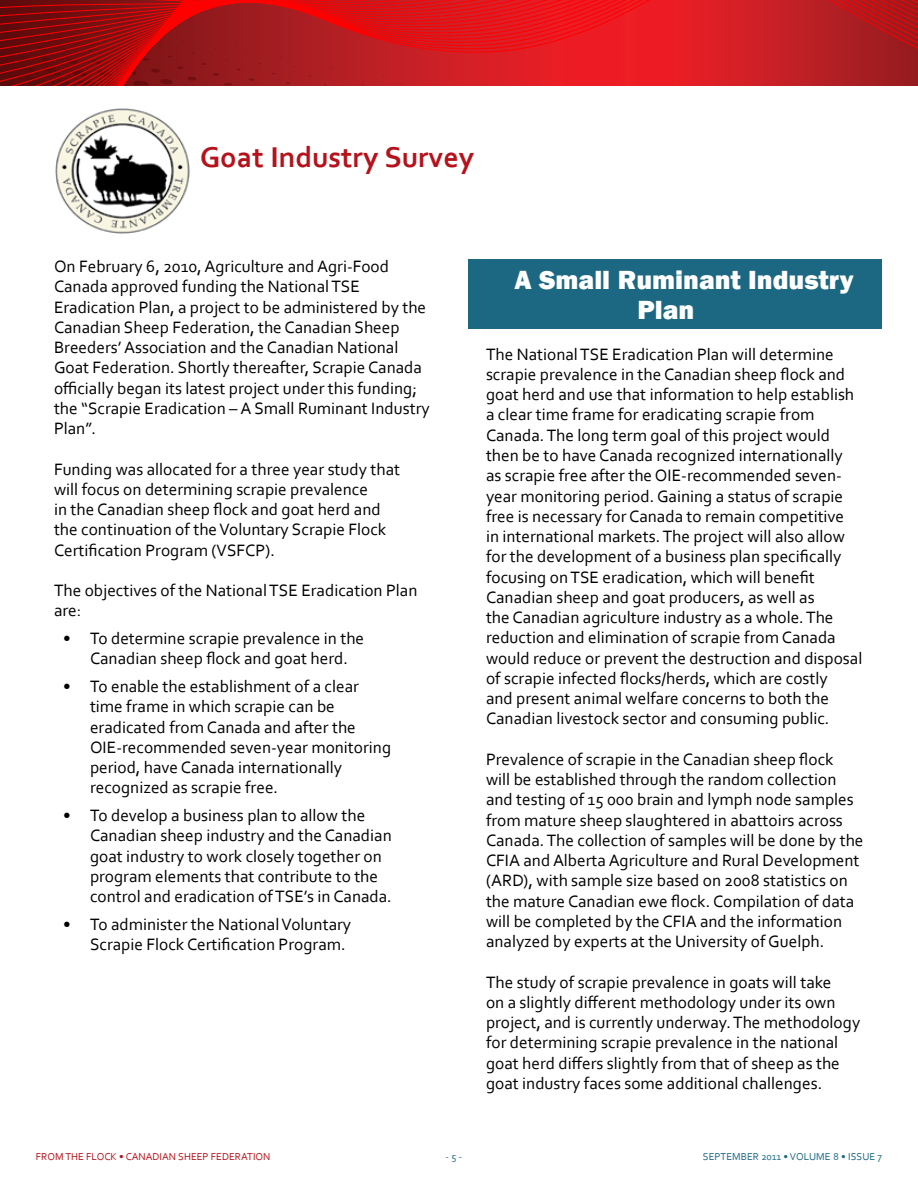
<style>
.page{position:relative;width:918px;height:1188px;background:#fff}
.page>*{position:absolute;margin:0;border:0;box-sizing:border-box;transform-origin:0 0}
.t1{font:700 30px "Corbel";color:#b5121b}
.t2{font:800 27px/30px "Franklin Gothic";color:#fff}
.t3{font:17.25px/20.2px "Corbel";color:#000}
.t4{font:10.5px "Corbel";color:#b5121b}
.t5{font:10.5px "Corbel";color:#1c6882}
</style>
<div class="page">
<svg style="left:0;top:0;width:918px;height:85px;background:#be171c"></svg>
<img style="left:55px;top:108px;width:135px;height:126px">
<div style="left:468px;top:259px;width:414px;height:70px;background:#1c6882"></div>
<h1 class="t1" style="left:200px;top:139px;width:275px">Goat Industry Survey</h1>
<p class="t3" style="left:54px;top:256px;width:377px">On February 6, 2010, Agriculture and Agri-Food Canada approved funding the National TSE Eradication Plan, a project to be administered by the Canadian Sheep Federation, the Canadian Sheep Breeders’ Association and the Canadian National Goat Federation. Shortly thereafter, Scrapie Canada officially began its latest project under this funding; the “Scrapie Eradication – A Small Ruminant Industry Plan”.</p>
<p class="t3" style="left:54px;top:458px;width:348px">Funding was allocated for a three year study that will focus on determining scrapie prevalence<br>in the Canadian sheep flock and goat herd and the continuation of the Voluntary Scrapie Flock Certification Program (VSFCP).</p>
<p class="t3" style="left:54px;top:580px;width:365px">The objectives of the National TSE Eradication Plan are:</p>
<p class="t3" style="left:90px;top:628px;width:276px;text-indent:-27px">• To determine scrapie prevalence in the<br>Canadian sheep flock and goat herd.</p>
<p class="t3" style="left:90px;top:676px;width:303px;text-indent:-27px">• To enable the establishment of a clear time frame in which scrapie can be eradicated from Canada and after the OIE-recommended seven-year monitoring period, have Canada internationally recognized as scrapie free.</p>
<p class="t3" style="left:90px;top:805px;width:303px;text-indent:-27px">• To develop a business plan to allow the Canadian sheep industry and the Canadian goat industry to work closely together on program elements that contribute to the control and eradication of TSE’s in Canada.</p>
<p class="t3" style="left:90px;top:914px;width:263px;text-indent:-27px">• To administer the National Voluntary<br>Scrapie Flock Certification Program.</p>
<h2 class="t2" style="left:638px;top:265px;width:218px;text-indent:-123px">A Small Ruminant Industry<br>Plan</h2>
<p class="t3" style="left:486px;top:343px;width:378px">The National TSE Eradication Plan will determine scrapie prevalence in the Canadian sheep flock and goat herd and use that information to help establish a clear time frame for eradicating scrapie from Canada. The long term goal of this project would then be to have Canada recognized internationally as scrapie free after the OIE-recommended seven&shy;year monitoring period. Gaining a status of scrapie free is necessary for Canada to remain competitive<br>in international markets. The project will also allow for the development of a business plan specifically focusing on TSE eradication, which will benefit Canadian sheep and goat producers, as well as<br>the Canadian agriculture industry as a whole. The reduction and elimination of scrapie from Canada would reduce or prevent the destruction and disposal of scrapie infected flocks/herds, which are costly<br>and present animal welfare concerns to both the Canadian livestock sector and consuming public.</p>
<p class="t3" style="left:486px;top:749px;width:379px">Prevalence of scrapie in the Canadian sheep flock<br>will be established through the random collection and testing of 15 000 brain and lymph node samples from mature sheep slaughtered in abattoirs across Canada. The collection of samples will be done by the CFIA and Alberta Agriculture and Rural Development (ARD), with sample size based on 2008 statistics on the mature Canadian ewe flock. Compilation of data will be completed by the CFIA and the information analyzed by experts at the University of Guelph.</p>
<p class="t3" style="left:486px;top:971px;width:376px">The study of scrapie prevalence in goats will take<br>on a slightly different methodology under its own project, and is currently underway. The methodology for determining scrapie prevalence in the national goat herd differs slightly from that of sheep as the goat industry faces some additional challenges.</p>
<p class="t4" style="left:36px;top:1150px;width:236px">FROM THE FLOCK • CANADIAN SHEEP FEDERATION</p>
<p class="t5" style="left:446px;top:1150px;width:18px">- 5 -</p>
<p class="t5" style="left:703px;top:1150px;width:181px">SEPTEMBER 2011 • VOLUME 8 • ISSUE 7</p>
</div>
